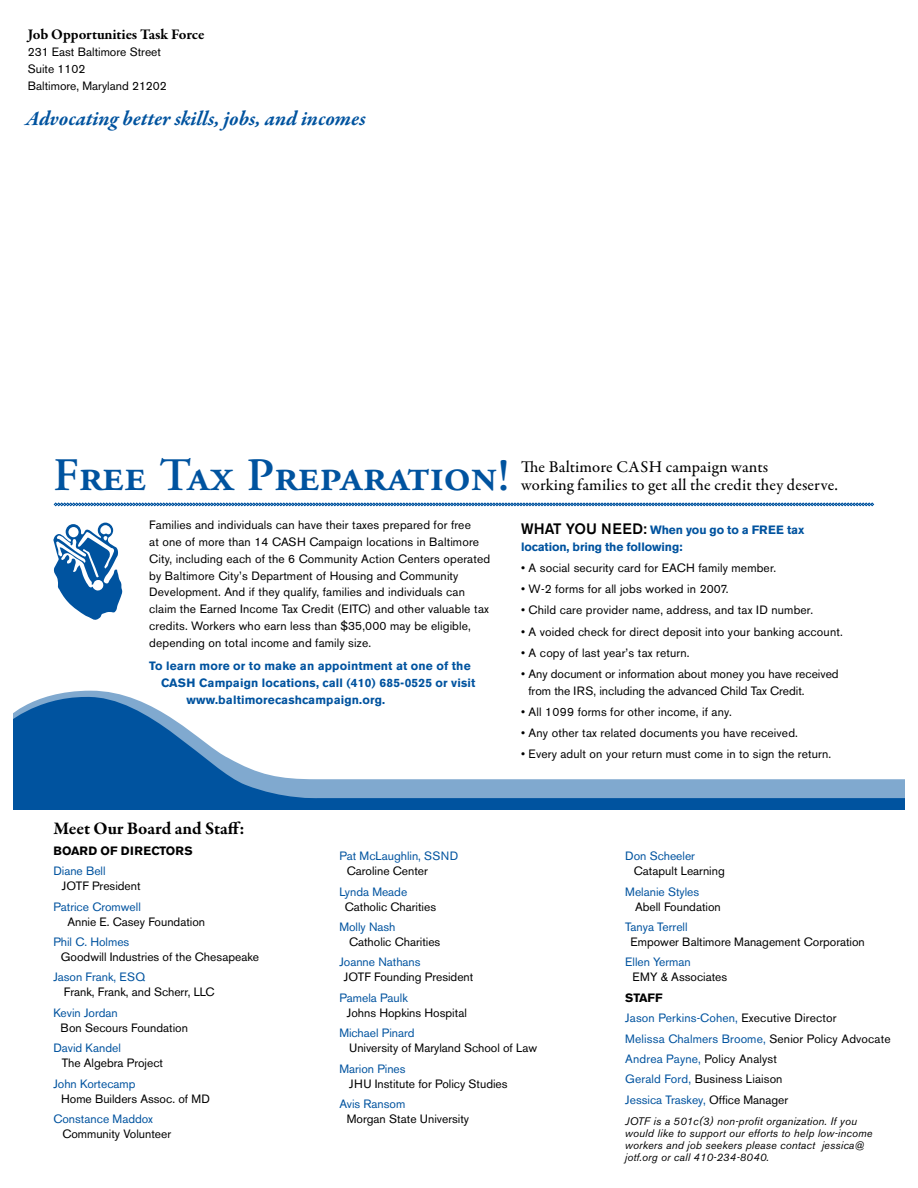
<style>
.page{position:relative;width:918px;height:1188px;background:#fff}
.page>*{position:absolute;margin:0;border:0;box-sizing:border-box;transform-origin:0 0}
.t1{font:46.5px "Adobe Garamond Semibold SC";color:#00539f}
.t2{font:italic 700 21px "Garamond Premr Pro";letter-spacing:-.005em;color:#00539f}
.t3{font:700 18px "Garamond Premr Pro";color:#000}
.t4{font:500 16.5px/18px "Garamond Premr Pro";letter-spacing:.01em;color:#000}
.t5{font:700 15px "Garamond Premr Pro";letter-spacing:-.005em;color:#000}
.t6{font:12px/16.8px "Akzidenz Grotesk BE";letter-spacing:.01em;color:#000}
.t7{font:12px/20.4px "Akzidenz Grotesk BE";color:#00539f}
.t8{font:700 12px "Akzidenz Grotesk BE";letter-spacing:.01em;color:#00539f}
.t9{font:700 12px/16.8px "Akzidenz Grotesk BE";letter-spacing:-.01em;color:#00539f}
.t10{font:700 12px "Akzidenz Grotesk BE";letter-spacing:.01em;color:#000}
.t11{font:italic 10.8px/12px "Akzidenz Grotesk BE";letter-spacing:.01em;color:#000}
.s1{font-weight:500;font-size:15px;color:#000}
.s2{font-weight:700;color:#000}
.s3{color:#000}
</style>
<div class="page">
<svg style="left:54px;top:503px;width:820px;height:3px;background:#407db6"></svg>
<svg style="left:13px;top:695px;width:891px;height:115px"></svg>
<svg style="left:53px;top:523px;width:69px;height:97px"></svg>
<p class="t5" style="left:28px;top:26px;width:178px">Job Opportunities Task Force</p>
<p class="t6" style="left:28px;top:44px;width:141px">231 East Baltimore Street<br>Suite 1102<br>Baltimore, Maryland 21202</p>
<h2 class="t2" style="left:26px;top:106px;width:342px">Advocating better skills, jobs, and incomes</h2>
<h1 class="t1" style="left:53px;top:450px;width:458px">Free Tax Preparation!</h1>
<h3 class="t4" style="left:521px;top:459px;width:318px">The Baltimore cash campaign wants<br>working families to get all the credit they deserve.</h3>
<p class="t6" style="left:149px;top:517px;width:342px">Families and individuals can have their taxes prepared for free<br>at one of more than 14 CASH Campaign locations in Baltimore City, including each of the 6 Community Action Centers operated by Baltimore City’s Department of Housing and Community Development. And if they qualify, families and individuals can claim the Earned Income Tax Credit (EITC) and other valuable tax credits. Workers who earn less than $35,000 may be eligible, depending on total income and family size.</p>
<p class="t8" style="left:149px;top:659px;width:323px">To learn more or to make an appointment at one of the</p>
<p class="t8" style="left:161px;top:676px;width:316px">CASH Campaign locations, call (410) 685-0525 or visit</p>
<p class="t8" style="left:187px;top:693px;width:200px">www.baltimorecashcampaign.org.</p>
<p class="t9" style="left:521px;top:522px;width:285px"><span class="s1">WHAT YOU NEED:</span> When you go to a FREE tax location, bring the following:</p>
<p class="t6" style="left:521px;top:560px;width:257px">• A social security card for EACH family member.</p>
<p class="t6" style="left:521px;top:581px;width:209px">• W-2 forms for all jobs worked in 2007.</p>
<p class="t6" style="left:521px;top:602px;width:294px">• Child care provider name, address, and tax ID number.</p>
<p class="t6" style="left:521px;top:623px;width:323px">• A voided check for direct deposit into your banking account.</p>
<p class="t6" style="left:521px;top:644px;width:170px">• A copy of last year’s tax return.</p>
<p class="t6" style="left:528px;top:665px;width:312px;text-indent:-7px">• Any document or information about money you have received from the IRS, including the advanced Child Tax Credit.</p>
<p class="t6" style="left:521px;top:703px;width:212px">• All 1099 forms for other income, if any.</p>
<p class="t6" style="left:521px;top:724px;width:278px">• Any other tax related documents you have received.</p>
<p class="t6" style="left:521px;top:745px;width:312px">• Every adult on your return must come in to sign the return.</p>
<h3 class="t3" style="left:53px;top:818px;width:193px">Meet Our Board and Staff:</h3>
<p class="t10" style="left:53px;top:844px;width:139px">Board Of Di rectors</p>
<p class="t7" style="left:53px;top:861px;width:54px">Diane Bell</p>
<p class="t6" style="left:62px;top:878px;width:80px">JOTF President</p>
<p class="t7" style="left:53px;top:896px;width:89px">Patrice Cromwell</p>
<p class="t6" style="left:67px;top:913px;width:139px">Annie E. Casey Foundation</p>
<p class="t7" style="left:53px;top:932px;width:77px">Phil C. Holmes</p>
<p class="t6" style="left:61px;top:948px;width:200px">Goodwill Industries of the Chesapeake</p>
<p class="t7" style="left:53px;top:967px;width:93px">Jason Frank, ESQ</p>
<p class="t6" style="left:64px;top:984px;width:152px">Frank, Frank, and Scherr, LLC</p>
<p class="t7" style="left:53px;top:1002px;width:66px">Kevin Jordan</p>
<p class="t6" style="left:61px;top:1019px;width:129px">Bon Secours Foundation</p>
<p class="t7" style="left:53px;top:1038px;width:69px">David Kandel</p>
<p class="t6" style="left:62px;top:1055px;width:103px">The Algebra Project</p>
<p class="t7" style="left:53px;top:1073px;width:84px">John Kortecamp</p>
<p class="t6" style="left:61px;top:1090px;width:151px">Home Builders Assoc. of MD</p>
<p class="t7" style="left:53px;top:1109px;width:101px">Constance Maddox</p>
<p class="t6" style="left:62px;top:1125px;width:110px">Community Volunteer</p>
<p class="t7" style="left:339px;top:846px;width:121px">Pat McLaughlin, SSND</p>
<p class="t6" style="left:347px;top:863px;width:83px">Caroline Center</p>
<p class="t7" style="left:339px;top:881px;width:69px">Lynda Meade</p>
<p class="t6" style="left:345px;top:898px;width:93px">Catholic Charities</p>
<p class="t7" style="left:339px;top:917px;width:58px">Molly Nash</p>
<p class="t6" style="left:349px;top:933px;width:93px">Catholic Charities</p>
<p class="t7" style="left:339px;top:952px;width:83px">Joanne Nathans</p>
<p class="t6" style="left:344px;top:969px;width:131px">JOTF Founding President</p>
<p class="t7" style="left:339px;top:987px;width:70px">Pamela Paulk</p>
<p class="t6" style="left:347px;top:1004px;width:122px">Johns Hopkins Hospital</p>
<p class="t7" style="left:339px;top:1023px;width:77px">Michael Pinard</p>
<p class="t6" style="left:349px;top:1040px;width:190px">University of Maryland School of Law</p>
<p class="t7" style="left:339px;top:1058px;width:68px">Marion Pines</p>
<p class="t6" style="left:349px;top:1075px;width:160px">JHU Institute for Policy Studies</p>
<p class="t7" style="left:339px;top:1094px;width:68px">Avis Ransom</p>
<p class="t6" style="left:347px;top:1110px;width:124px">Morgan State University</p>
<p class="t7" style="left:625px;top:846px;width:71px">Don Scheeler</p>
<p class="t6" style="left:634px;top:863px;width:93px">Catapult Learning</p>
<p class="t7" style="left:625px;top:881px;width:75px">Melanie Styles</p>
<p class="t6" style="left:635px;top:898px;width:87px">Abell Foundation</p>
<p class="t7" style="left:625px;top:917px;width:64px">Tanya Terrell</p>
<p class="t6" style="left:631px;top:933px;width:236px">Empower Baltimore Management Corporation</p>
<p class="t7" style="left:625px;top:952px;width:67px">Ellen Yerman</p>
<p class="t6" style="left:633px;top:969px;width:96px">EMY &amp; Associates</p>
<p class="t7" style="left:625px;top:987px;width:267px"><span class="s2">Staff<br></span>Jason Perkins-Cohen, <span class="s3">Executive Director<br></span>Melissa Chalmers Broome, <span class="s3">Senior Policy Advocate<br></span>Andrea Payne, <span class="s3">Policy Analyst<br></span>Gerald Ford, <span class="s3">Business Liaison<br></span>Jessica Traskey, <span class="s3">Office Manager</span></p>
<p class="t11" style="left:625px;top:1116px;width:249px">JOTF is a 501c(3) non-profit organization. If you would like to support our efforts to help low-income workers and job seekers please contact jessica@ jotf.org or call 410-234-8040.</p>
</div>
